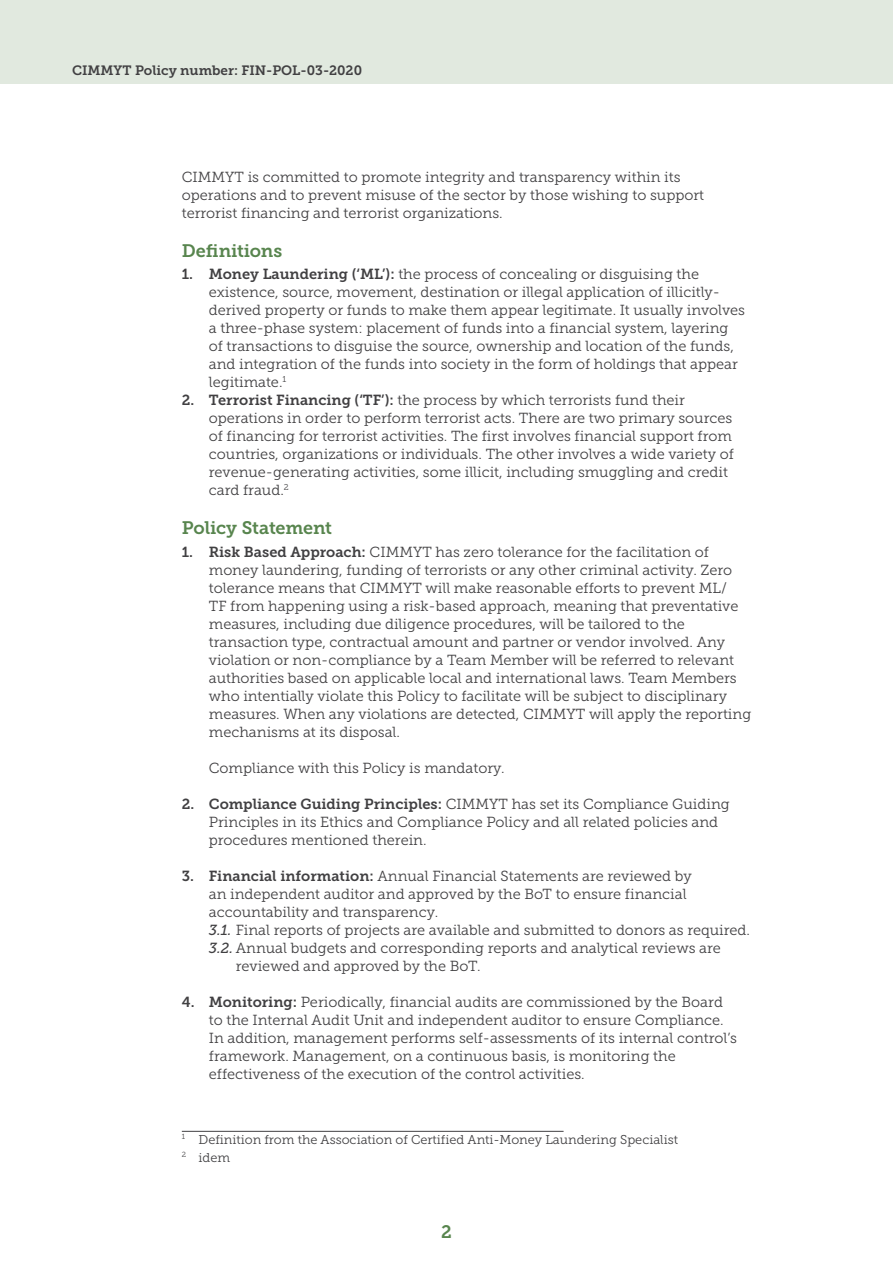
<style>
.page{position:relative;width:893px;height:1263px;background:#fff}
.page>*{position:absolute;margin:0;border:0;box-sizing:border-box;transform-origin:0 0}
.t1{font:18px "Museo Slab 700";letter-spacing:-.01em;color:#58854e}
.t2{font:14.55px/18px "Museo Slab 300";color:#414042}
.t3{font:13.5px "Museo Slab 700";color:#414042}
.t4{font:12.75px/18px "Museo Slab 300";color:#414042}
.s1{font-family:"Museo Slab 700"}
.s2{font-family:"Museo Slab 500";font-style:italic}
</style>
<div class="page">
<div style="left:0;top:0;width:893px;height:84px;background:#e1e9df"></div>
<hr style="left:182px;top:1131px;width:382px;height:1px;background:#414042">
<p class="t3" style="left:72px;top:63px;width:292px">CIMMYT Policy number: FIN-POL-03-2020</p>
<p class="t2" style="left:182px;top:168px;width:524px">CIMMYT is committed to promote integrity and transparency within its operations and to prevent misuse of the sector by those wishing to support terrorist financing and terrorist organizations.</p>
<p class="t1" style="left:182px;top:240px;width:102px">Definitions</p>
<p class="t2" style="left:209px;top:265px;width:538px;text-indent:-27px"><span class="s1">1. Money Laundering (‘ML’):</span> the process of concealing or disguising the existence, source, movement, destination or illegal application of illicitly&shy;derived property or funds to make them appear legitimate. It usually involves a three-phase system: placement of funds into a financial system, layering of transactions to disguise the source, ownership and location of the funds, and integration of the funds into society in the form of holdings that appear legitimate.<sup>1</sup></p>
<p class="t2" style="left:209px;top:391px;width:527px;text-indent:-27px"><span class="s1">2. Terrorist Financing (‘TF’):</span> the process by which terrorists fund their operations in order to perform terrorist acts. There are two primary sources of financing for terrorist activities. The first involves financial support from countries, organizations or individuals. The other involves a wide variety of revenue-generating activities, some illicit, including smuggling and credit card fraud.<sup>2</sup></p>
<p class="t1" style="left:182px;top:518px;width:152px">Policy Statement</p>
<p class="t2" style="left:209px;top:543px;width:544px;text-indent:-27px"><span class="s1">1. Risk Based Approach:</span> CIMMYT has zero tolerance for the facilitation of money laundering, funding of terrorists or any other criminal activity. Zero tolerance means that CIMMYT will make reasonable efforts to prevent ML/<br>TF from happening using a risk-based approach, meaning that preventative measures, including due diligence procedures, will be tailored to the transaction type, contractual amount and partner or vendor involved. Any violation or non-compliance by a Team Member will be referred to relevant authorities based on applicable local and international laws. Team Members who intentially violate this Policy to facilitate will be subject to disciplinary measures. When any violations are detected, CIMMYT will apply the reporting mechanisms at its disposal.</p>
<p class="t2" style="left:209px;top:759px;width:297px">Compliance with this Policy is mandatory.</p>
<p class="t2" style="left:209px;top:795px;width:522px;text-indent:-27px"><span class="s1">2. Compliance Guiding Principles:</span> CIMMYT has set its Compliance Guiding<br>Principles in its Ethics and Compliance Policy and all related policies and procedures mentioned therein.</p>
<p class="t2" style="left:182px;top:867px;width:512px"><span class="s1">3. Financial information:</span> Annual Financial Statements are reviewed by</p>
<p class="t2" style="left:209px;top:885px;width:479px">an independent auditor and approved by the BoT to ensure financial</p>
<p class="t2" style="left:209px;top:903px;width:231px">accountability and transparency.</p>
<p class="t2" style="left:209px;top:921px;width:543px"><span class="s2">3.1.</span> Final reports of projects are available and submitted to donors as required.</p>
<p class="t2" style="left:209px;top:939px;width:513px"><span class="s2">3.2.</span> Annual budgets and corresponding reports and analytical reviews are</p>
<p class="t2" style="left:236px;top:957px;width:246px">reviewed and approved by the BoT.</p>
<p class="t2" style="left:209px;top:993px;width:530px;text-indent:-27px"><span class="s1">4. Monitoring:</span> Periodically, financial audits are commissioned by the Board to the Internal Audit Unit and independent auditor to ensure Compliance.<br>In addition, management performs self-assessments of its internal control’s framework. Management, on a continuous basis, is monitoring the effectiveness of the execution of the control activities.</p>
<p class="t4" style="left:182px;top:1130px;width:498px"><sup>1</sup> Definition from the Association of Certified Anti-Money Laundering Specialist<br><sup>2</sup> idem</p>
<p class="t1" style="left:441px;top:1221px;width:12px">2</p>
</div>
